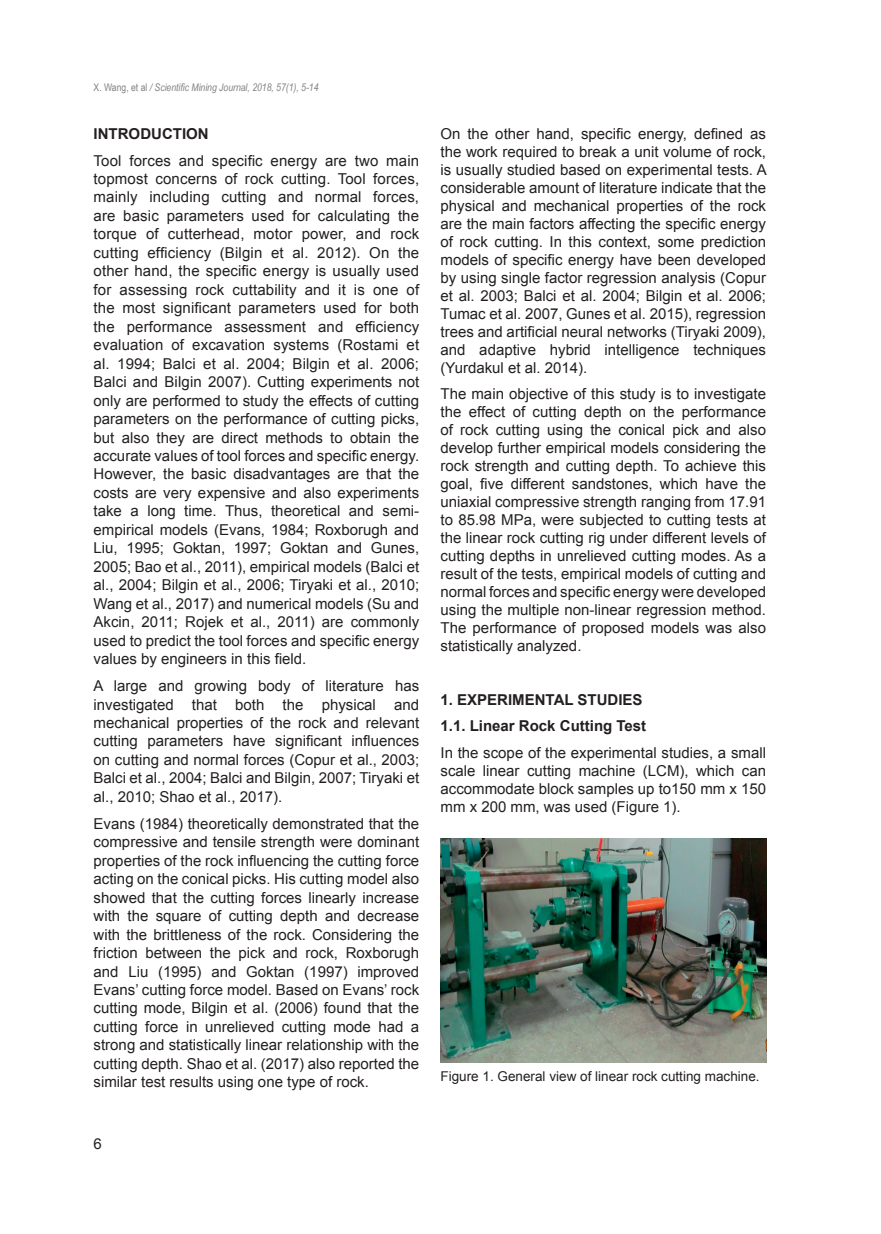
<style>
.page{position:relative;width:881px;height:1234px;background:#fff}
.page>*{position:absolute;margin:0;border:0;box-sizing:border-box;transform-origin:0 0}
.t1{font:15px/18.5px "Arial";color:#231f20;text-align:justify}
.t2{font:700 15px/26.5px "Arial";color:#231f20}
.t3{font:13.5px "Arial";color:#231f20}
.t4{font:italic 10.5px "Arial Narrow";color:#808285}
.s1{font-style:normal}
</style>
<div class="page">
<img style="left:440px;top:838px;width:325px;height:224px">
<p class="t4" style="left:94px;top:80px;width:226px"><span class="s1">X. Wang, et al</span> / Scientific Mining Journal, 2018, 57(1), 5-14</p>
<p class="t2" style="left:94px;top:120px;width:116px">INTRODUCTION</p>
<p class="t1" style="left:94px;top:151px;width:327px">Tool forces and specific energy are two main topmost concerns of rock cutting. Tool forces, mainly including cutting and normal forces, are basic parameters used for calculating the torque of cutterhead, motor power, and rock cutting efficiency (Bilgin et al. 2012). On the other hand, the specific energy is usually used for assessing rock cuttability and it is one of the most significant parameters used for both the performance assessment and efficiency evaluation of excavation systems (Rostami et al. 1994; Balci et al. 2004; Bilgin et al. 2006; Balci and Bilgin 2007). Cutting experiments not only are performed to study the effects of cutting parameters on the performance of cutting picks, but also they are direct methods to obtain the accurate values of tool forces and specific energy.<br>However, the basic disadvantages are that the costs are very expensive and also experiments take a long time. Thus, theoretical and semi&shy;empirical models (Evans, 1984; Roxborugh and Liu, 1995; Goktan, 1997; Goktan and Gunes, 2005; Bao et al., 2011), empirical models (Balci et al., 2004; Bilgin et al., 2006; Tiryaki et al., 2010; Wang et al., 2017) and numerical models (Su and Akcin, 2011; Rojek et al., 2011) are commonly used to predict the tool forces and specific energy values by engineers in this field.</p>
<p class="t1" style="left:94px;top:676px;width:327px">A large and growing body of literature has investigated that both the physical and mechanical properties of the rock and relevant cutting parameters have significant influences on cutting and normal forces (Copur et al., 2003; Balci et al., 2004; Balci and Bilgin, 2007; Tiryaki et al., 2010; Shao et al., 2017).</p>
<p class="t1" style="left:94px;top:814px;width:327px">Evans (1984) theoretically demonstrated that the compressive and tensile strength were dominant properties of the rock influencing the cutting force acting on the conical picks. His cutting model also showed that the cutting forces linearly increase with the square of cutting depth and decrease with the brittleness of the rock. Considering the friction between the pick and rock, Roxborugh and Liu (1995) and Goktan (1997) improved Evans’ cutting force model. Based on Evans’ rock cutting mode, Bilgin et al. (2006) found that the cutting force in unrelieved cutting mode had a strong and statistically linear relationship with the cutting depth. Shao et al. (2017) also reported the similar test results using one type of rock.</p>
<p class="t1" style="left:94px;top:1134px;width:10px">6</p>
<p class="t1" style="left:440px;top:124px;width:328px;line-height:18px">On the other hand, specific energy, defined as the work required to break a unit volume of rock, is usually studied based on experimental tests. A considerable amount of literature indicate that the physical and mechanical properties of the rock are the main factors affecting the specific energy of rock cutting. In this context, some prediction models of specific energy have been developed by using single factor regression analysis (Copur et al. 2003; Balci et al. 2004; Bilgin et al. 2006; Tumac et al. 2007, Gunes et al. 2015), regression trees and artificial neural networks (Tiryaki 2009), and adaptive hybrid intelligence techniques (Yurdakul et al. 2014).</p>
<p class="t1" style="left:440px;top:385px;width:327px;line-height:18px">The main objective of this study is to investigate the effect of cutting depth on the performance of rock cutting using the conical pick and also develop further empirical models considering the rock strength and cutting depth. To achieve this goal, five different sandstones, which have the uniaxial compressive strength ranging from 17.91 to 85.98 MPa, were subjected to cutting tests at the linear rock cutting rig under different levels of cutting depths in unrelieved cutting modes. As a result of the tests, empirical models of cutting and normal forces and specific energy were developed using the multiple non-linear regression method.<br>The performance of proposed models was also statistically analyzed.</p>
<p class="t2" style="left:440px;top:686px;width:207px">1. EXPERIMENTAL STUDIES<br>1.1. Linear Rock Cutting Test</p>
<p class="t1" style="left:440px;top:743px;width:327px;line-height:18px">In the scope of the experimental studies, a small scale linear cutting machine (LCM), which can accommodate block samples up to150 mm x 150 mm x 200 mm, was used (Figure 1).</p>
<p class="t3" style="left:440px;top:1066px;width:320px">Figure 1. General view of linear rock cutting machine.</p>
</div>
